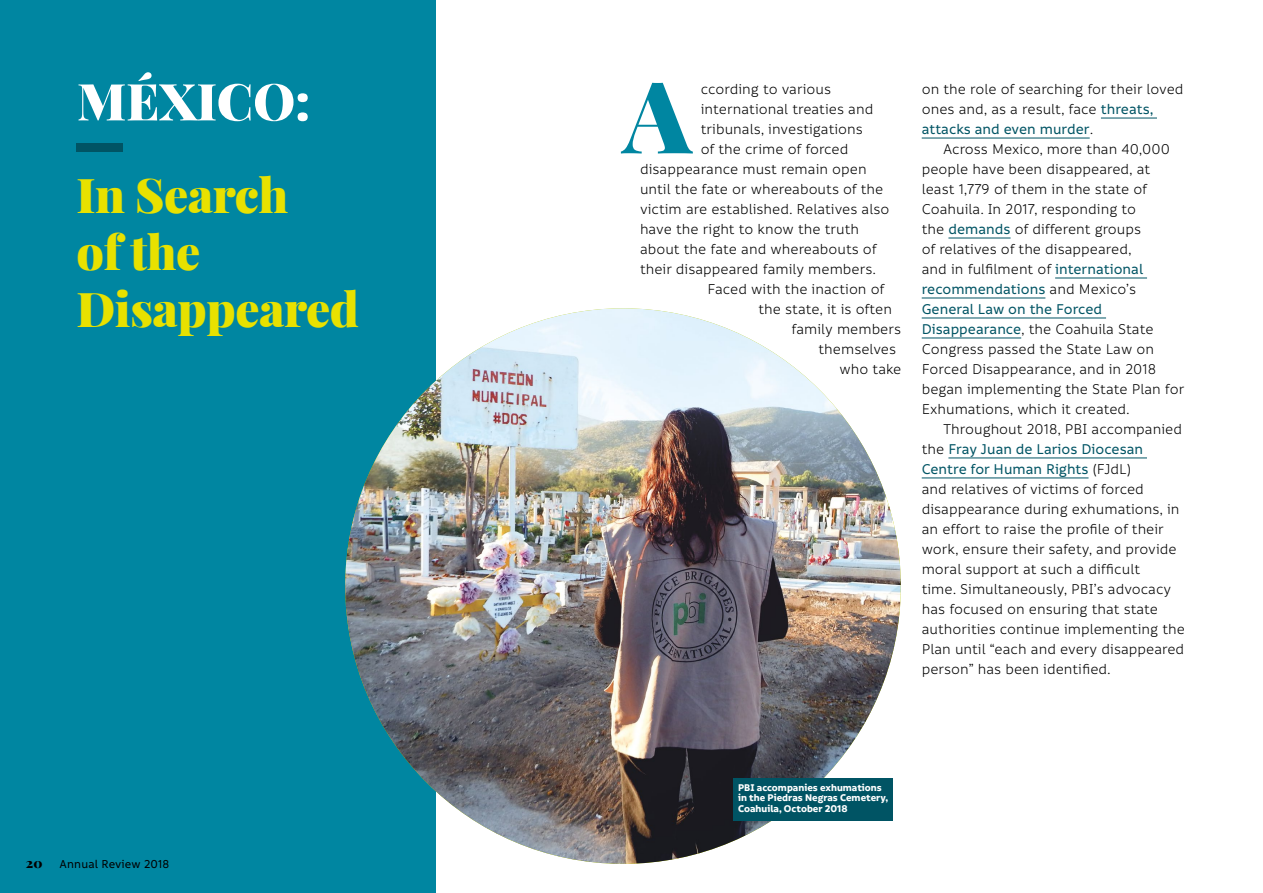
<style>
.page{position:relative;width:1263px;height:893px;background:#fff}
.page>*{position:absolute;margin:0;border:0;box-sizing:border-box;transform-origin:0 0}
.t1{font:900 99.9px "Playfair Display";color:#0086a1}
.t2{font:900 51px "Playfair Display";color:#fff}
.t3{font:900 48px/57px "Playfair Display";letter-spacing:-.01em;color:#e8e100}
.t4{font:15.3px/20px "Informative";color:#000}
.t5{font:900 13.5px "Playfair Display";color:#000}
.t6{font:500 12.3px "Informative";letter-spacing:.01em;color:#000}
.t7{font:700 10.5px/10.5px "Informative";color:#fff}
.s1{font-weight:500;color:#005464}
</style>
<div class="page">
<div style="left:0;top:0;width:435px;height:893px;background:#0086a1"></div>
<hr style="left:1101px;top:118px;width:56px;height:1px;background:#005464">
<hr style="left:922px;top:138px;width:168px;height:1px;background:#005464">
<hr style="left:948px;top:238px;width:62px;height:1px;background:#005464">
<hr style="left:1055px;top:278px;width:92px;height:1px;background:#005464">
<hr style="left:922px;top:298px;width:123px;height:1px;background:#005464">
<hr style="left:922px;top:318px;width:184px;height:1px;background:#005464">
<hr style="left:922px;top:338px;width:99px;height:1px;background:#005464">
<hr style="left:948px;top:458px;width:199px;height:1px;background:#005464">
<hr style="left:922px;top:478px;width:166px;height:1px;background:#005464">
<div style="left:77px;top:143px;width:46px;height:9px;background:#005464"></div>
<img style="left:345px;top:308px;width:556px;height:556px;border-radius:278px">
<div style="left:734px;top:778px;width:159px;height:43px;background:#005464"></div>
<h2 class="t2" style="left:77px;top:68px;width:235px">MÉXICO:</h2>
<h1 class="t1" style="left:623px;top:52px;width:71px">A</h1>
<h3 class="t3" style="left:77px;top:166px;width:284px">In Search<br>of the<br>Disappeared</h3>
<p class="t4" style="left:701px;top:79px;width:132px">ccording to various</p>
<p class="t4" style="left:701px;top:99px;width:174px">international treaties and</p>
<p class="t4" style="left:701px;top:119px;width:164px">tribunals, investigations</p>
<p class="t4" style="left:701px;top:139px;width:149px">of the crime of forced</p>
<p class="t4" style="left:640px;top:159px;width:228px">disappearance must remain open</p>
<p class="t4" style="left:640px;top:179px;width:245px">until the fate or whereabouts of the</p>
<p class="t4" style="left:640px;top:199px;width:251px">victim are established. Relatives also</p>
<p class="t4" style="left:640px;top:219px;width:221px">have the right to know the truth</p>
<p class="t4" style="left:640px;top:239px;width:238px">about the fate and whereabouts of</p>
<p class="t4" style="left:640px;top:259px;width:238px">their disappeared family members.</p>
<p class="t4" style="left:707px;top:279px;width:179px">Faced with the inaction of</p>
<p class="t4" style="left:758px;top:299px;width:135px">the state, it is often</p>
<p class="t4" style="left:791px;top:319px;width:111px">family members</p>
<p class="t4" style="left:818px;top:339px;width:79px">themselves</p>
<p class="t4" style="left:839px;top:359px;width:63px">who take</p>
<p class="t4" style="left:922px;top:79px;width:263px">on the role of searching for their loved ones and, as a result, face <span class="s1">threats, attacks and even murder</span>.</p>
<p class="t4" style="left:922px;top:139px;width:264px;text-indent:21px">Across Mexico, more than 40,000 people have been disappeared, at least 1,779 of them in the state of<br>Coahuila. In 2017, responding to<br>the <span class="s1">demands</span> of different groups<br>of relatives of the disappeared,<br>and in fulfilment of <span class="s1">international recommendations</span> and Mexico’s<br><span class="s1">General Law on the Forced<br>Disappearance</span>, the Coahuila State<br>Congress passed the State Law on<br>Forced Disappearance, and in 2018 began implementing the State Plan for<br>Exhumations, which it created.</p>
<p class="t4" style="left:922px;top:419px;width:265px;text-indent:21px">Throughout 2018, PBI accompanied the <span class="s1">Fray Juan de Larios Diocesan Centre for Human Rights</span> (FJdL)<br>and relatives of victims of forced disappearance during exhumations, in an effort to raise the profile of their work, ensure their safety, and provide moral support at such a difficult<br>time. Simultaneously, PBI’s advocacy has focused on ensuring that state authorities continue implementing the Plan until “each and every disappeared person” has been identified.</p>
<p class="t5" style="left:26px;top:854px;width:18px">20</p>
<p class="t6" style="left:60px;top:857px;width:111px">Annual Review 2018</p>
<p class="t7" style="left:738px;top:782px;width:152px">PBI accompanies exhumations in the Piedras Negras Cemetery,<br>Coahuila, October 2018</p>
</div>
